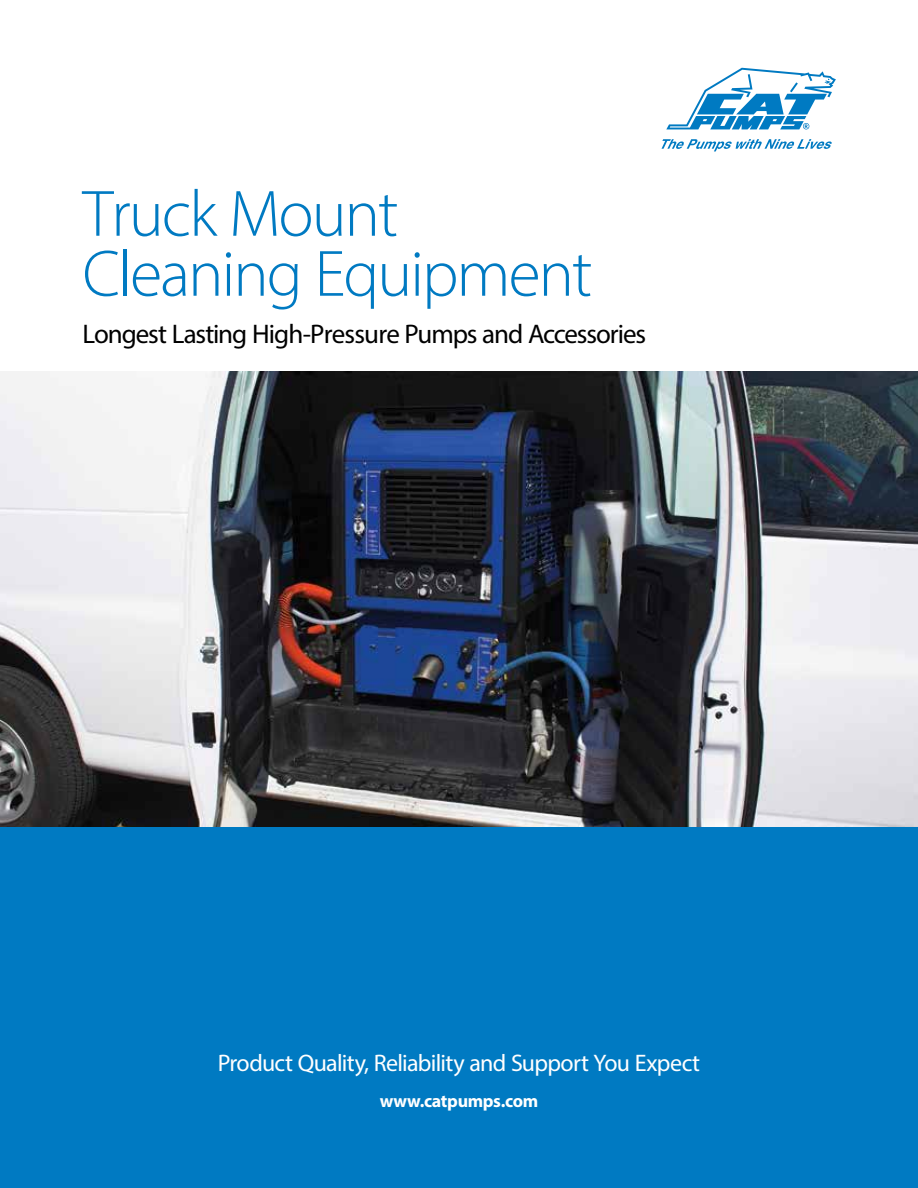
<style>
.page{position:relative;width:918px;height:1188px;background:#fff}
.page>*{position:absolute;margin:0;border:0;box-sizing:border-box;transform-origin:0 0}
.t1{font:300 66px/60px "Myriad Pro";letter-spacing:-.03em;color:#007ac2}
.t2{font:27px "Myriad Pro";letter-spacing:-.04em;color:#000}
.t3{font:24px "Myriad Pro";letter-spacing:-.025em;color:#fff}
.t4{font:700 18px "Myriad Pro";letter-spacing:-.02em;color:#fff}
</style>
<div class="page">
<div style="left:0;top:827px;width:918px;height:361px;background:#007ac2"></div>
<img style="left:0;top:371px;width:918px;height:456px">
<svg style="left:666px;top:67px;width:170px;height:63px"></svg>
<svg style="left:662px;top:139px;width:170px;height:12px"></svg>
<h1 class="t1" style="left:82px;top:183px;width:511px">Truck Mount<br>Cleaning Equipment</h1>
<p class="t2" style="left:82px;top:317px;width:565px">Longest Lasting High-Pressure Pumps and Accessories</p>
<p class="t3" style="left:218px;top:1048px;width:484px">Product Quality, Reliability and Support You Expect</p>
<p class="t4" style="left:380px;top:1089px;width:160px">www.catpumps.com</p>
</div>
